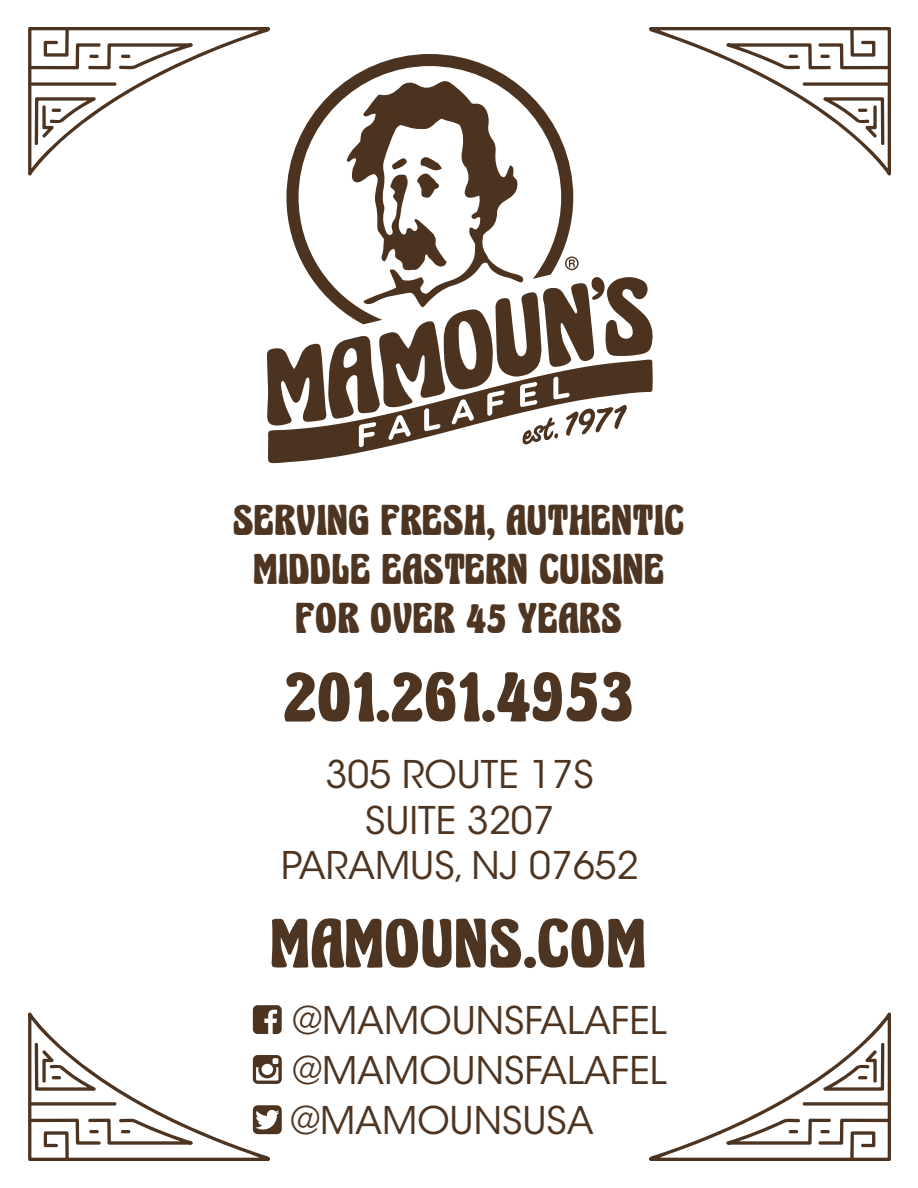
<style>
.page{position:relative;width:918px;height:1188px;background:#fff}
.page>*{position:absolute;margin:0;border:0;box-sizing:border-box;transform-origin:0 0}
.t1{font:69.9px "Mamouns";color:#4e3521}
.t2{font:66.15px "Mamouns";color:#4e3521}
.t3{font:40.8px/49.1px "Mamouns";color:#4e3521;text-align:center}
.t4{font:37.95px/45.5px "ITC Avant Garde Std";color:#4e3521;text-align:center}
</style>
<div class="page">
<svg style="left:649px;top:1012px;width:242px;height:149px"></svg>
<svg style="left:28px;top:27px;width:863px;height:437px"></svg>
<svg style="left:28px;top:1005px;width:254px;height:156px"></svg>
<p class="t3" style="left:234px;top:497px;width:453px">SERVING FRESH, AUTHENTIC<br>MIDDLE EASTERN CUISINE<br>FOR OVER 45 YEARS</p>
<h1 class="t1" style="left:284px;top:668px;width:352px">201.261.4953</h1>
<p class="t4" style="left:281px;top:752px;width:359px">305 ROUTE 17S<br>SUITE 3207<br>PARAMUS, NJ 07652</p>
<h2 class="t2" style="left:272px;top:917px;width:378px">MAMOUNS.COM</h2>
<p class="t4" style="left:293px;top:998px;width:376px">@MAMOUNSFALAFEL</p>
<p class="t4" style="left:293px;top:1048px;width:376px">@MAMOUNSFALAFEL</p>
<p class="t4" style="left:291px;top:1098px;width:305px">@MAMOUNSUSA</p>
</div>
